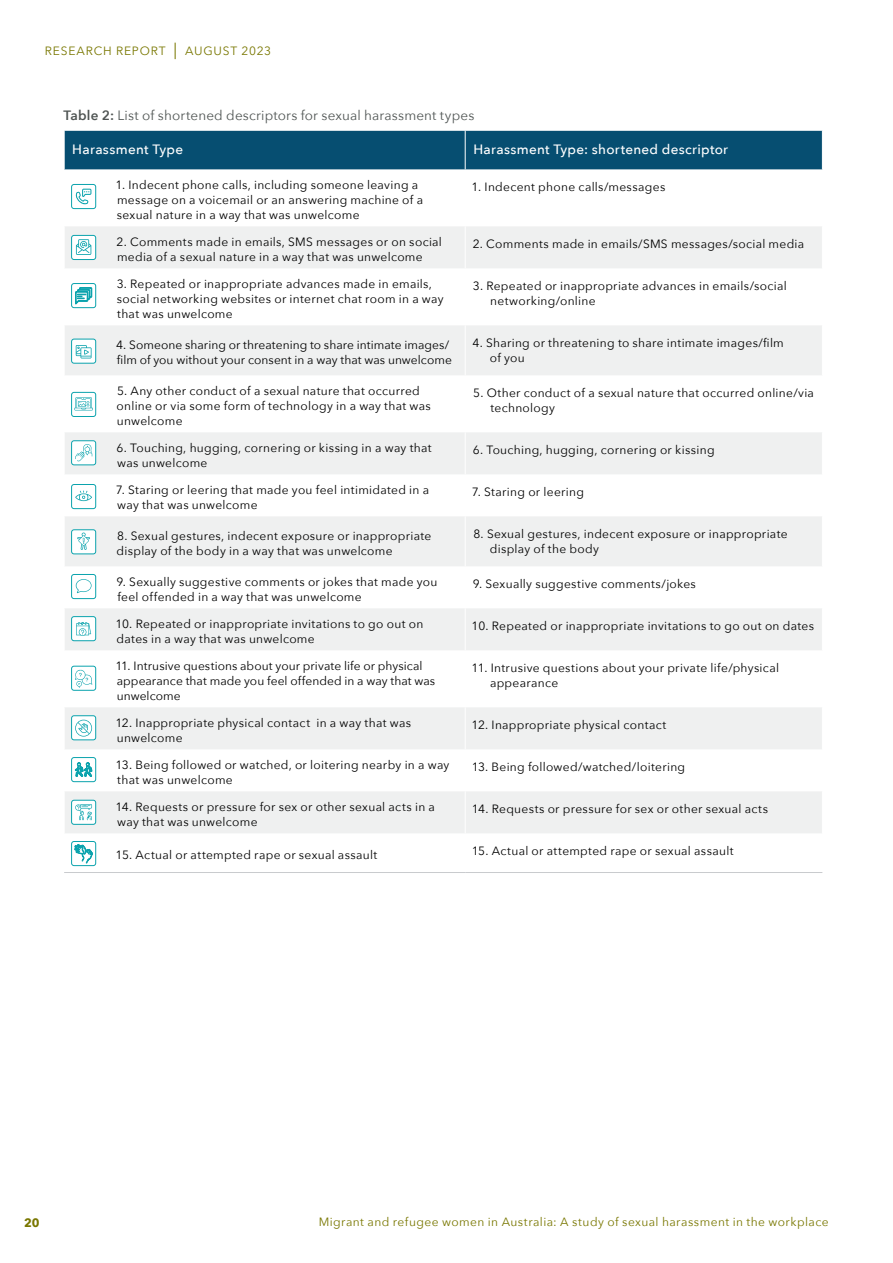
<style>
.page{position:relative;width:893px;height:1263px;background:#fff}
.page>*{position:absolute;margin:0;border:0;box-sizing:border-box;transform-origin:0 0}
.t1{font:13.5px "Avenir Next";letter-spacing:.01em;color:#505554}
.t2{font:500 13.5px "Avenir Next";letter-spacing:.025em;color:#fff}
.t3{font:12px/15px "Avenir Next";letter-spacing:.025em;color:#000}
.t4{font:12px/15px "Avenir Next";letter-spacing:.005em;color:#000}
.t5{font:12px "Avenir Next";letter-spacing:.035em;color:#797700}
.t6{font:12px "Avenir Next";letter-spacing:.065em;color:#797700}
.t7{font:700 12px "Avenir Next";color:#797700}
.s1{font-size:16.5px}
.s2{font-weight:600}
</style>
<div class="page">
<div style="left:65px;top:131px;width:757px;height:38px;background:#064e71"></div>
<svg style="left:65px;top:227px;width:757px;height:606px;fill:#f4f5f5"></svg>
<hr style="left:465px;top:130px;width:1px;height:39px;background:#fff">
<hr style="left:465px;top:226px;width:1px;height:42px;background:#fff">
<hr style="left:465px;top:325px;width:1px;height:50px;background:#fff">
<hr style="left:465px;top:432px;width:1px;height:42px;background:#fff">
<hr style="left:465px;top:516px;width:1px;height:50px;background:#fff">
<hr style="left:465px;top:608px;width:1px;height:42px;background:#fff">
<hr style="left:465px;top:707px;width:1px;height:42px;background:#fff">
<hr style="left:465px;top:791px;width:1px;height:42px;background:#fff">
<hr style="left:108px;top:872px;width:357px;height:1px;background:#c9cbce">
<hr style="left:64px;top:872px;width:44px;height:1px;background:#c9cbce">
<hr style="left:465px;top:872px;width:357px;height:1px;background:#c9cbce">
<div style="left:71px;top:184px;width:25px;height:25px;border:1px solid #0ba3ad;border-radius:2px"></div>
<div style="left:72px;top:235px;width:24px;height:25px;background:#fff;border-radius:2px"></div>
<div style="left:71px;top:235px;width:25px;height:25px;border:1px solid #0ba3ad;border-radius:2px"></div>
<div style="left:72px;top:284px;width:24px;height:24px;background:#fff;border-radius:2px"></div>
<div style="left:71px;top:283px;width:25px;height:25px;border:1px solid #0ba3ad;border-radius:2px"></div>
<div style="left:72px;top:339px;width:24px;height:24px;background:#fff;border-radius:2px"></div>
<div style="left:71px;top:339px;width:25px;height:25px;border:1px solid #0ba3ad;border-radius:2px"></div>
<div style="left:72px;top:392px;width:24px;height:24px;background:#fff;border-radius:2px"></div>
<div style="left:71px;top:392px;width:25px;height:25px;border:1px solid #0ba3ad;border-radius:2px"></div>
<div style="left:72px;top:441px;width:24px;height:24px;background:#fff;border-radius:2px"></div>
<div style="left:71px;top:440px;width:25px;height:25px;border:1px solid #0ba3ad;border-radius:2px"></div>
<div style="left:72px;top:484px;width:24px;height:25px;background:#fff;border-radius:2px"></div>
<div style="left:71px;top:484px;width:25px;height:25px;border:1px solid #0ba3ad;border-radius:2px"></div>
<div style="left:72px;top:530px;width:24px;height:24px;background:#fff;border-radius:2px"></div>
<div style="left:71px;top:529px;width:25px;height:25px;border:1px solid #0ba3ad;border-radius:2px"></div>
<div style="left:72px;top:574px;width:24px;height:25px;background:#fff;border-radius:2px"></div>
<div style="left:71px;top:574px;width:25px;height:25px;border:1px solid #0ba3ad;border-radius:2px"></div>
<div style="left:72px;top:617px;width:24px;height:24px;background:#fff;border-radius:2px"></div>
<div style="left:71px;top:616px;width:25px;height:25px;border:1px solid #0ba3ad;border-radius:2px"></div>
<div style="left:72px;top:666px;width:24px;height:24px;background:#fff;border-radius:2px"></div>
<div style="left:71px;top:666px;width:25px;height:25px;border:1px solid #0ba3ad;border-radius:2px"></div>
<div style="left:72px;top:716px;width:24px;height:24px;background:#fff;border-radius:2px"></div>
<div style="left:71px;top:715px;width:25px;height:25px;border:1px solid #0ba3ad;border-radius:2px"></div>
<div style="left:72px;top:757px;width:24px;height:25px;background:#fff;border-radius:2px"></div>
<div style="left:71px;top:757px;width:25px;height:25px;border:1px solid #0ba3ad;border-radius:2px"></div>
<div style="left:72px;top:800px;width:24px;height:24px;background:#fff;border-radius:2px"></div>
<div style="left:71px;top:800px;width:25px;height:25px;border:1px solid #0ba3ad;border-radius:2px"></div>
<div style="left:71px;top:841px;width:25px;height:25px;border:1px solid #0ba3ad;border-radius:2px"></div>
<svg style="left:75px;top:287px;width:17px;height:17px"></svg>
<svg style="left:75px;top:844px;width:18px;height:19px"></svg>
<svg style="left:75px;top:804px;width:17px;height:16px"></svg>
<svg style="left:75px;top:757px;width:17px;height:20px"></svg>
<svg style="left:75px;top:720px;width:17px;height:17px"></svg>
<svg style="left:75px;top:669px;width:17px;height:19px"></svg>
<svg style="left:76px;top:622px;width:15px;height:14px"></svg>
<svg style="left:76px;top:579px;width:16px;height:14px"></svg>
<svg style="left:77px;top:532px;width:13px;height:18px"></svg>
<svg style="left:75px;top:490px;width:17px;height:11px"></svg>
<svg style="left:75px;top:444px;width:17px;height:17px"></svg>
<svg style="left:76px;top:345px;width:16px;height:13px"></svg>
<svg style="left:75px;top:189px;width:16px;height:15px"></svg>
<svg style="left:76px;top:239px;width:15px;height:16px"></svg>
<svg style="left:74px;top:397px;width:19px;height:13px"></svg>
<p class="t6" style="left:45px;top:40px;width:228px">RESEARCH REPORT <span class="s1">|</span> AUGUST 2023</p>
<p class="t1" style="left:64px;top:104px;width:412px"><span class="s2">Table 2:</span> List of shortened descriptors for sexual harassment types</p>
<p class="t2" style="left:72px;top:138px;width:112px">Harassment Type</p>
<p class="t2" style="left:473px;top:138px;width:256px">Harassment Type: shortened descriptor</p>
<p class="t3" style="left:115px;top:177px;width:309px">1. Indecent phone calls, including someone leaving a message on a voicemail or an answering machine of a sexual nature in a way that was unwelcome</p>
<p class="t3" style="left:472px;top:179px;width:195px">1. Indecent phone calls/messages</p>
<p class="t3" style="left:117px;top:234px;width:327px">2. Comments made in emails, SMS messages or on social media of a sexual nature in a way that was unwelcome</p>
<p class="t3" style="left:473px;top:236px;width:333px">2. Comments made in emails/SMS messages/social media</p>
<p class="t3" style="left:117px;top:276px;width:328px">3. Repeated or inappropriate advances made in emails, social networking websites or internet chat room in a way that was unwelcome</p>
<p class="t3" style="left:490px;top:278px;width:298px;text-indent:-17px">3. Repeated or inappropriate advances in emails/social networking/online</p>
<p class="t4" style="left:116px;top:337px;width:337px">4. Someone sharing or threatening to share intimate images/ film of you without your consent in a way that was unwelcome</p>
<p class="t3" style="left:490px;top:335px;width:296px;text-indent:-17px">4. Sharing or threatening to share intimate images/film of you</p>
<p class="t3" style="left:117px;top:383px;width:316px">5. Any other conduct of a sexual nature that occurred online or via some form of technology in a way that was unwelcome</p>
<p class="t3" style="left:490px;top:384px;width:325px;text-indent:-17px">5. Other conduct of a sexual nature that occurred online/via technology</p>
<p class="t3" style="left:117px;top:440px;width:317px">6. Touching, hugging, cornering or kissing in a way that was unwelcome</p>
<p class="t3" style="left:473px;top:441px;width:243px">6. Touching, hugging, cornering or kissing</p>
<p class="t3" style="left:116px;top:482px;width:315px">7. Staring or leering that made you feel intimidated in a way that was unwelcome</p>
<p class="t3" style="left:472px;top:483px;width:114px">7. Staring or leering</p>
<p class="t3" style="left:117px;top:528px;width:316px">8. Sexual gestures, indecent exposure or inappropriate display of the body in a way that was unwelcome</p>
<p class="t3" style="left:490px;top:525px;width:299px;text-indent:-16px">8. Sexual gestures, indecent exposure or inappropriate display of the body</p>
<p class="t3" style="left:117px;top:574px;width:322px">9. Sexually suggestive comments or jokes that made you feel offended in a way that was unwelcome</p>
<p class="t3" style="left:473px;top:575px;width:225px">9. Sexually suggestive comments/jokes</p>
<p class="t3" style="left:115px;top:616px;width:309px">10. Repeated or inappropriate invitations to go out on dates in a way that was unwelcome</p>
<p class="t3" style="left:472px;top:617px;width:344px">10. Repeated or inappropriate invitations to go out on dates</p>
<p class="t4" style="left:115px;top:658px;width:321px">11. Intrusive questions about your private life or physical appearance that made you feel offended in a way that was unwelcome</p>
<p class="t3" style="left:490px;top:659px;width:291px;text-indent:-18px">11. Intrusive questions about your private life/physical appearance</p>
<p class="t3" style="left:115px;top:715px;width:297px">12. Inappropriate physical contact in a way that was unwelcome</p>
<p class="t3" style="left:472px;top:716px;width:196px">12. Inappropriate physical contact</p>
<p class="t3" style="left:115px;top:757px;width:335px">13. Being followed or watched, or loitering nearby in a way that was unwelcome</p>
<p class="t3" style="left:472px;top:758px;width:215px">13. Being followed/watched/loitering</p>
<p class="t3" style="left:115px;top:799px;width:321px">14. Requests or pressure for sex or other sexual acts in a way that was unwelcome</p>
<p class="t3" style="left:472px;top:800px;width:298px">14. Requests or pressure for sex or other sexual acts</p>
<p class="t3" style="left:115px;top:847px;width:263px">15. Actual or attempted rape or sexual assault</p>
<p class="t3" style="left:472px;top:842px;width:263px">15. Actual or attempted rape or sexual assault</p>
<p class="t7" style="left:24px;top:1212px;width:17px">20</p>
<p class="t5" style="left:319px;top:1212px;width:511px">Migrant and refugee women in Australia: A study of sexual harassment in the workplace</p>
</div>
